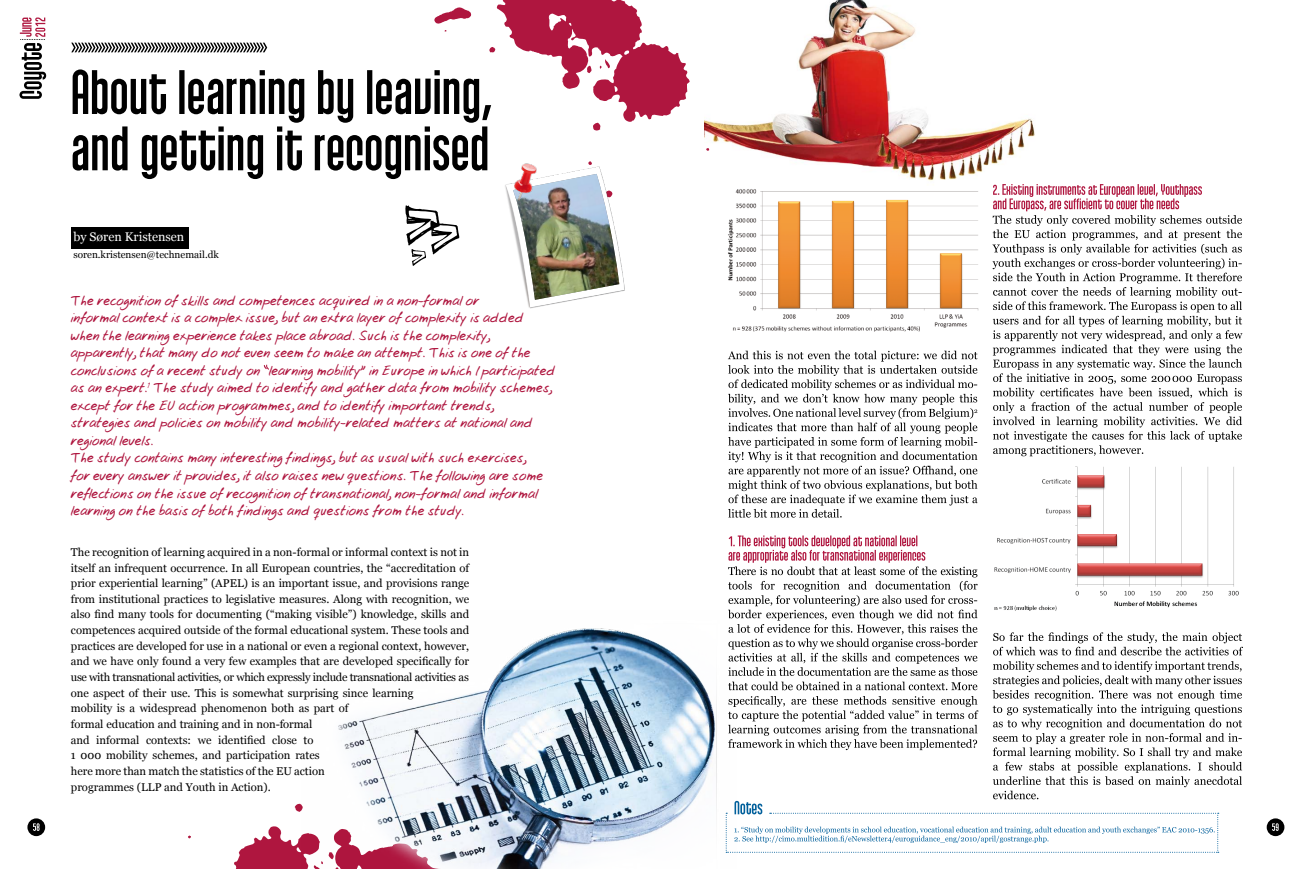
<style>
.page{position:relative;width:1312px;height:869px;background:#fff}
.page>*{position:absolute;margin:0;border:0;box-sizing:border-box;transform-origin:0 0}
.t1{font:13.75px/17.5px "Josschrift";color:#af163f}
.t2{font:12.5px "Georgia";color:#fff}
.t3{font:11.25px/15.6px "Georgia";color:#000}
.t4{font:10px "Georgia";color:#000}
</style>
<div class="page">
<div style="left:27px;top:818px;width:18px;height:17px;background:#000;border-radius:50%"></div>
<svg style="left:33px;top:823px;width:7px;height:7px"></svg>
<svg style="left:1266px;top:818px;width:17px;height:17px"></svg>
<svg style="left:1271px;top:822px;width:7px;height:8px"></svg>
<img style="left:709px;top:0;width:326px;height:181px">
<svg style="left:188px;top:803px;width:113px;height:65px"></svg>
<svg style="left:434px;top:0;width:275px;height:151px"></svg>
<div style="left:71px;top:227px;width:118px;height:21px;background:#000"></div>
<svg style="left:73px;top:69px;width:418px;height:110px"></svg>
<svg style="left:71px;top:43px;width:196px;height:9px"></svg>
<svg style="left:405px;top:205px;width:54px;height:61px"></svg>
<img style="left:474px;top:146px;width:182px;height:163px">
<img style="left:513px;top:174px;width:106px;height:126px">
<img style="left:514px;top:161px;width:26px;height:47px">
<svg style="left:264px;top:364px;width:5px;height:6px"></svg>
<img style="left:728px;top:189px;width:251px;height:143px">
<img style="left:1042px;top:466px;width:192px;height:69px">
<img style="left:301px;top:628px;width:435px;height:240px">
<svg style="left:19px;top:18px;width:27px;height:81px"></svg>
<svg style="left:992px;top:184px;width:250px;height:272px"></svg>
<svg style="left:725px;top:535px;width:517px;height:317px"></svg>
<svg style="left:728px;top:350px;width:249px;height:167px"></svg>
<p class="t2" style="left:73px;top:229px;width:112px">by Søren Kristensen</p>
<p class="t4" style="left:73px;top:248px;width:147px">soren.kristensen@technemail.dk</p>
<p class="t1" style="left:71px;top:292px;width:486px">The recognition of skills and competences acquired in a non-formal or<br>informal context is a complex issue, but an extra layer of complexity is added when the learning experience takes place abroad. Such is the complexity, apparently, that many do not even seem to make an attempt. This is one of the conclusions of a recent study on learning mobility” in Europe in which I participated as an expert.<sup>1</sup> The study aimed to identify and gather data from mobility schemes, except for the EU action programmes, and to identify important trends, strategies and policies on mobility and mobility-related matters at national and regional levels.<br>The study contains many interesting findings, but as usual with such exercises,<br>for every answer it provides, it also raises new questions. The following are some reflections on the issue of recognition of transnational, non-formal and informal learning on the basis of both findings and questions from the study.</p>
<p class="t3" style="left:71px;top:544px;width:400px">The recognition of learning acquired in a non-formal or informal context is not in itself an infrequent occurrence. In all European countries, the “accreditation of prior experiential learning” (APEL) is an important issue, and provisions range from institutional practices to legislative measures. Along with recognition, we also find many tools for documenting (“making visible”) knowledge, skills and competences acquired outside of the formal educational system. These tools and practices are developed for use in a national or even a regional context, however, and we have only found a very few examples that are developed specifically for use with transnational activities, or which expressly include transnational activities as one aspect of their use. This is somewhat surprising since learning<br>mobility is a widespread phenomenon both as part of<br>formal education and training and in non-formal<br>and informal contexts: we identified close to<br>1 000 mobility schemes, and participation rates<br>here more than match the statistics of the EU action<br>programmes (LLP and Youth in Action).</p>
</div>
